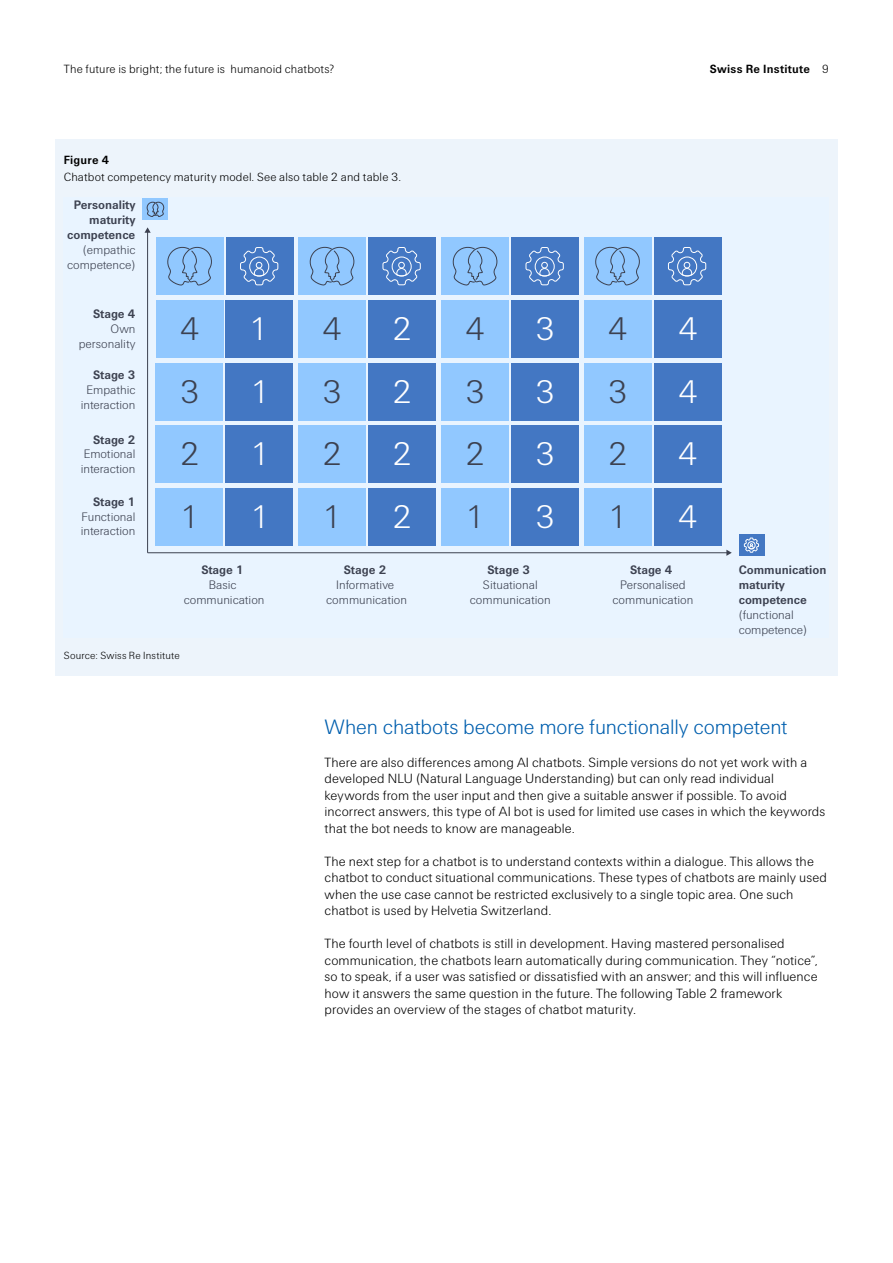
<style>
.page{position:relative;width:893px;height:1263px;background:#fff}
.page>*{position:absolute;margin:0;border:0;box-sizing:border-box;transform-origin:0 0}
.t1{font:300 33px/62.7px "Swiss Re Sans OT";color:#3c4150}
.t2{font:300 33px/62.7px "Swiss Re Sans OT";color:#fff}
.t3{font:300 21px "Swiss Re Sans OT";letter-spacing:-.005em;color:#005fae}
.t4{font:300 13.5px/16.5px "Swiss Re Sans OT";letter-spacing:.005em;color:#000}
.t5{font:300 12.45px/14.9px "Swiss Re Sans OT";color:#3c4150;text-align:center}
.t6{font:700 12.45px/14.9px "Swiss Re Sans OT";color:#3c4150}
.t7{font:300 12px "Swiss Re Sans OT";letter-spacing:.01em;color:#000}
.t8{font:700 12px "Swiss Re Sans OT";letter-spacing:.02em;color:#000}
.t9{font:300 10.5px "Swiss Re Sans OT";letter-spacing:.02em;color:#000}
.s1{font-weight:300}
</style>
<div class="page">
<div style="left:55px;top:140px;width:783px;height:536px;background:#edf4fb"></div>
<div style="left:64px;top:197px;width:765px;height:441px;background:#e9f4ff"></div>
<hr style="left:147px;top:232px;width:1px;height:321px;background:#3c4150">
<svg style="left:144px;top:227px;width:7px;height:6px"></svg>
<hr style="left:148px;top:552px;width:579px;height:1px;background:#3c4150">
<svg style="left:726px;top:550px;width:6px;height:6px"></svg>
<div style="left:156px;top:300px;width:68px;height:58px;background:#91c8ff"></div>
<div style="left:225px;top:300px;width:68px;height:58px;background:#4377c3"></div>
<div style="left:298px;top:300px;width:68px;height:58px;background:#91c8ff"></div>
<div style="left:368px;top:300px;width:68px;height:58px;background:#4377c3"></div>
<div style="left:441px;top:300px;width:68px;height:58px;background:#91c8ff"></div>
<div style="left:511px;top:300px;width:68px;height:58px;background:#4377c3"></div>
<div style="left:584px;top:300px;width:67px;height:58px;background:#91c8ff"></div>
<div style="left:654px;top:300px;width:68px;height:58px;background:#4377c3"></div>
<div style="left:155px;top:363px;width:68px;height:57px;background:#91c8ff"></div>
<div style="left:225px;top:363px;width:68px;height:57px;background:#4377c3"></div>
<div style="left:298px;top:363px;width:68px;height:57px;background:#91c8ff"></div>
<div style="left:368px;top:363px;width:68px;height:57px;background:#4377c3"></div>
<div style="left:441px;top:363px;width:68px;height:57px;background:#91c8ff"></div>
<div style="left:511px;top:363px;width:68px;height:57px;background:#4377c3"></div>
<div style="left:584px;top:363px;width:68px;height:57px;background:#91c8ff"></div>
<div style="left:654px;top:363px;width:68px;height:57px;background:#4377c3"></div>
<div style="left:155px;top:425px;width:68px;height:58px;background:#91c8ff"></div>
<div style="left:225px;top:425px;width:68px;height:58px;background:#4377c3"></div>
<div style="left:298px;top:425px;width:68px;height:58px;background:#91c8ff"></div>
<div style="left:368px;top:425px;width:68px;height:58px;background:#4377c3"></div>
<div style="left:441px;top:425px;width:68px;height:58px;background:#91c8ff"></div>
<div style="left:511px;top:425px;width:68px;height:58px;background:#4377c3"></div>
<div style="left:584px;top:425px;width:68px;height:58px;background:#91c8ff"></div>
<div style="left:654px;top:425px;width:68px;height:58px;background:#4377c3"></div>
<div style="left:155px;top:488px;width:68px;height:58px;background:#91c8ff"></div>
<div style="left:225px;top:488px;width:68px;height:58px;background:#4377c3"></div>
<div style="left:298px;top:488px;width:68px;height:58px;background:#91c8ff"></div>
<div style="left:368px;top:488px;width:68px;height:58px;background:#4377c3"></div>
<div style="left:441px;top:488px;width:68px;height:58px;background:#91c8ff"></div>
<div style="left:511px;top:488px;width:68px;height:58px;background:#4377c3"></div>
<div style="left:584px;top:488px;width:68px;height:58px;background:#91c8ff"></div>
<div style="left:654px;top:488px;width:68px;height:58px;background:#4377c3"></div>
<div style="left:156px;top:237px;width:67px;height:58px;background:#91c8ff"></div>
<div style="left:226px;top:237px;width:67px;height:58px;background:#4377c3"></div>
<svg style="left:167px;top:246px;width:45px;height:40px"></svg>
<svg style="left:240px;top:247px;width:39px;height:39px"></svg>
<div style="left:143px;top:198px;width:25px;height:22px;background:#91c8ff"></div>
<div style="left:739px;top:534px;width:25px;height:22px;background:#4377c3"></div>
<svg style="left:146px;top:202px;width:19px;height:15px"></svg>
<svg style="left:744px;top:537px;width:15px;height:16px"></svg>
<div style="left:298px;top:237px;width:68px;height:58px;background:#91c8ff"></div>
<div style="left:368px;top:237px;width:68px;height:58px;background:#4377c3"></div>
<svg style="left:309px;top:246px;width:46px;height:40px"></svg>
<svg style="left:382px;top:247px;width:39px;height:39px"></svg>
<div style="left:441px;top:237px;width:68px;height:58px;background:#91c8ff"></div>
<div style="left:511px;top:237px;width:68px;height:58px;background:#4377c3"></div>
<svg style="left:452px;top:246px;width:46px;height:40px"></svg>
<svg style="left:525px;top:247px;width:39px;height:39px"></svg>
<div style="left:584px;top:237px;width:67px;height:58px;background:#91c8ff"></div>
<div style="left:654px;top:237px;width:68px;height:58px;background:#4377c3"></div>
<svg style="left:595px;top:246px;width:45px;height:40px"></svg>
<svg style="left:668px;top:247px;width:39px;height:39px"></svg>
<p class="t7" style="left:64px;top:62px;width:272px">The future is bright; the future is humanoid chatbots?</p>
<p class="t8" style="left:710px;top:62px;width:121px">Swiss Re Institute <span class="s1">9</span></p>
<p class="t8" style="left:64px;top:153px;width:47px">Figure 4</p>
<p class="t7" style="left:64px;top:170px;width:339px">Chatbot competency maturity model. See also table 2 and table 3.</p>
<p class="t6" style="left:67px;top:197px;width:70px;text-align:right">Personality maturity competence</p>
<p class="t5" style="left:67px;top:242px;width:70px;text-align:right">(empathic competence)</p>
<p class="t6" style="left:93px;top:306px;width:44px">Stage 4</p>
<p class="t5" style="left:79px;top:321px;width:58px;text-align:right">Own personality</p>
<p class="t6" style="left:93px;top:368px;width:44px">Stage 3</p>
<p class="t5" style="left:81px;top:383px;width:56px">Empathic interaction</p>
<p class="t6" style="left:93px;top:432px;width:44px">Stage 2</p>
<p class="t5" style="left:81px;top:447px;width:56px;text-align:left">Emotional interaction</p>
<p class="t6" style="left:93px;top:494px;width:44px">Stage 1</p>
<p class="t5" style="left:81px;top:509px;width:56px;text-align:left">Functional interaction</p>
<h1 class="t1" style="left:180px;top:298px;width:22px">4<br>3</h1>
<h1 class="t1" style="left:180px;top:423px;width:22px">2<br>1</h1>
<h1 class="t2" style="left:392px;top:298px;width:22px">2</h1>
<h1 class="t2" style="left:535px;top:298px;width:22px">3</h1>
<h1 class="t2" style="left:678px;top:298px;width:22px">4</h1>
<h1 class="t2" style="left:249px;top:298px;width:22px">1</h1>
<h1 class="t1" style="left:322px;top:298px;width:22px">4</h1>
<h1 class="t1" style="left:465px;top:298px;width:22px">4</h1>
<h1 class="t1" style="left:608px;top:298px;width:22px">4</h1>
<h1 class="t2" style="left:250px;top:360px;width:22px">1</h1>
<h1 class="t2" style="left:392px;top:360px;width:22px">2<br>2</h1>
<h1 class="t1" style="left:322px;top:360px;width:22px">3<br>2</h1>
<h1 class="t1" style="left:465px;top:360px;width:22px">3</h1>
<h1 class="t1" style="left:608px;top:360px;width:22px">3</h1>
<h1 class="t2" style="left:535px;top:360px;width:22px">3</h1>
<h1 class="t2" style="left:678px;top:360px;width:22px">4</h1>
<h1 class="t1" style="left:465px;top:423px;width:22px">2<br>1</h1>
<h1 class="t1" style="left:608px;top:423px;width:22px">2</h1>
<h1 class="t2" style="left:535px;top:423px;width:22px">3<br>3</h1>
<h1 class="t2" style="left:250px;top:423px;width:22px">1<br>1</h1>
<h1 class="t2" style="left:678px;top:423px;width:22px">4</h1>
<h1 class="t2" style="left:392px;top:486px;width:22px">2</h1>
<h1 class="t1" style="left:322px;top:486px;width:22px">1</h1>
<h1 class="t1" style="left:608px;top:486px;width:22px">1</h1>
<h1 class="t2" style="left:678px;top:486px;width:22px">4</h1>
<p class="t6" style="left:201px;top:563px;width:44px">Stage 1</p>
<p class="t5" style="left:184px;top:578px;width:82px">Basic communication</p>
<p class="t6" style="left:344px;top:563px;width:44px">Stage 2</p>
<p class="t5" style="left:326px;top:578px;width:82px">Informative communication</p>
<p class="t6" style="left:487px;top:563px;width:44px">Stage 3</p>
<p class="t5" style="left:470px;top:578px;width:82px">Situational communication</p>
<p class="t6" style="left:630px;top:563px;width:44px">Stage 4</p>
<p class="t5" style="left:613px;top:578px;width:82px">Personalised communication</p>
<p class="t9" style="left:64px;top:650px;width:118px">Source: Swiss Re Institute</p>
<p class="t6" style="left:739px;top:563px;width:89px">Communication maturity competence</p>
<p class="t5" style="left:739px;top:607px;width:70px;text-align:left">(functional competence)</p>
<h2 class="t3" style="left:325px;top:714px;width:464px">When chatbots become more functionally competent</h2>
<p class="t4" style="left:325px;top:754px;width:502px">There are also differences among AI chatbots. Simple versions do not yet work with a developed NLU (Natural Language Understanding) but can only read individual keywords from the user input and then give a suitable answer if possible. To avoid incorrect answers, this type of AI bot is used for limited use cases in which the keywords that the bot needs to know are manageable.</p>
<p class="t4" style="left:325px;top:853px;width:504px">The next step for a chatbot is to understand contexts within a dialogue. This allows the chatbot to conduct situational communications. These types of chatbots are mainly used when the use case cannot be restricted exclusively to a single topic area. One such chatbot is used by Helvetia Switzerland.</p>
<p class="t4" style="left:325px;top:935px;width:495px">The fourth level of chatbots is still in development. Having mastered personalised communication, the chatbots learn automatically during communication. They “notice”, so to speak, if a user was satisfied or dissatisfied with an answer; and this will influence how it answers the same question in the future. The following Table 2 framework provides an overview of the stages of chatbot maturity.</p>
</div>
